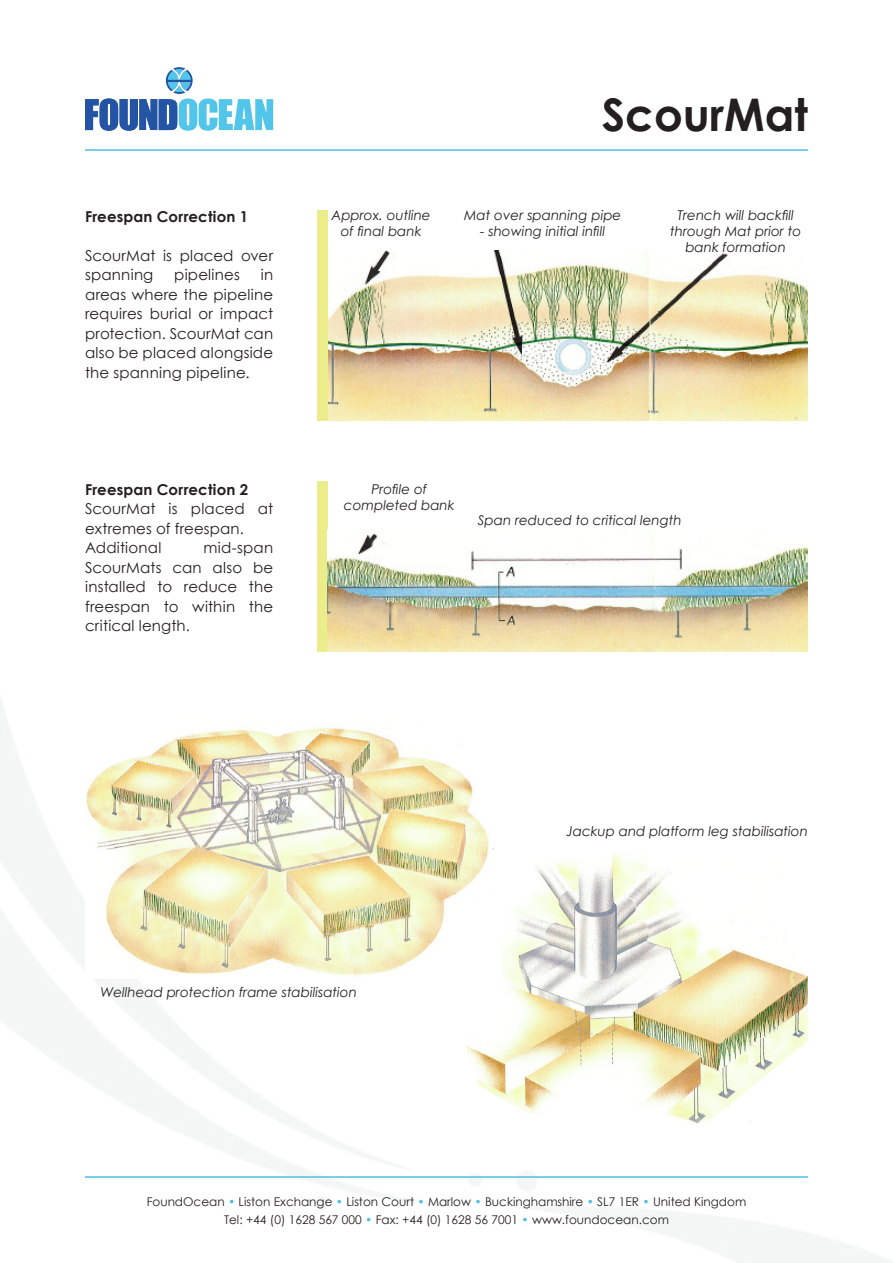
<style>
.page{position:relative;width:893px;height:1263px;background:#fff}
.page>*{position:absolute;margin:0;border:0;box-sizing:border-box;transform-origin:0 0}
.t1{font:700 45px "Century Gothic";color:#231f20}
.t2{font:15px/19.5px "Century Gothic";letter-spacing:.01em;color:#231f20}
.t3{font:700 15px "Century Gothic";letter-spacing:.01em;color:#231f20}
.t4{font:italic 13.5px/16.2px "Century Gothic";color:#231f20;text-align:center}
.t5{font:12px/18px "Century Gothic";color:#231f20;text-align:center}
.s1{color:#50bfe4}
</style>
<div class="page">
<div style="left:164px;top:66px;width:30px;height:30px;border:1px solid #fff;border-radius:50%"></div>
<svg style="left:85px;top:67px;width:188px;height:64px"></svg>
<hr style="left:85px;top:149px;width:723px;height:2px;background:#50bfe4">
<hr style="left:85px;top:1176px;width:723px;height:2px;background:#50bfe4">
<img style="left:327px;top:251px;width:481px;height:170px">
<div style="left:317px;top:210px;width:10px;height:211px;background:#ebed8a"></div>
<div style="left:317px;top:481px;width:10px;height:170px;background:#ebed8a"></div>
<img style="left:468px;top:853px;width:340px;height:272px">
<img style="left:85px;top:721px;width:416px;height:257px">
<img style="left:327px;top:533px;width:481px;height:118px">
<p class="t3" style="left:85px;top:205px;width:165px">Freespan Correction 1</p>
<p class="t2" style="left:85px;top:245px;width:190px">ScourMat is placed over spanning</p>
<p class="t2" style="left:85px;top:265px;width:190px;text-align:justify;text-indent:176px">in areas where the pipeline requires burial or impact protection. ScourMat can also be placed alongside the spanning pipeline.</p>
<p class="t2" style="left:174px;top:265px;width:67px">pipelines</p>
<p class="t3" style="left:85px;top:478px;width:165px">Freespan Correction 2</p>
<p class="t2" style="left:85px;top:499px;width:190px">ScourMat is placed at extremes of freespan.</p>
<p class="t2" style="left:85px;top:538px;width:78px">Additional</p>
<p class="t2" style="left:85px;top:538px;width:190px;text-align:justify;text-indent:119px">mid-span ScourMats can also be installed to reduce the freespan to within the critical length.</p>
<p class="t1" style="left:602px;top:80px;width:208px">ScourMat</p>
<p class="t4" style="left:331px;top:207px;width:101px">Approx. outline of final bank</p>
<p class="t4" style="left:670px;top:207px;width:132px">Trench will backfill through Mat prior to bank formation</p>
<p class="t4" style="left:464px;top:207px;width:159px">Mat over spanning pipe</p>
<p class="t4" style="left:480px;top:223px;width:126px">- showing initial infill</p>
<p class="t4" style="left:344px;top:481px;width:112px">Profile of completed bank</p>
<p class="t4" style="left:478px;top:512px;width:205px">Span reduced to critical length</p>
<p class="t4" style="left:566px;top:823px;width:243px">Jackup and platform leg stabilisation</p>
<p class="t4" style="left:100px;top:984px;width:258px">Wellhead protection frame stabilisation</p>
<p class="t5" style="left:147px;top:1192px;width:601px">FoundOcean <span class="s1">•</span> Liston Exchange <span class="s1">•</span> Liston Court <span class="s1">•</span> Marlow <span class="s1">•</span> Buckinghamshire <span class="s1">•</span> SL7 1ER <span class="s1">•</span> United Kingdom<br>Tel: +44 (0) 1628 567 000 <span class="s1">•</span> Fax: +44 (0) 1628 56 7001 <span class="s1">•</span> www.foundocean.com</p>
</div>
